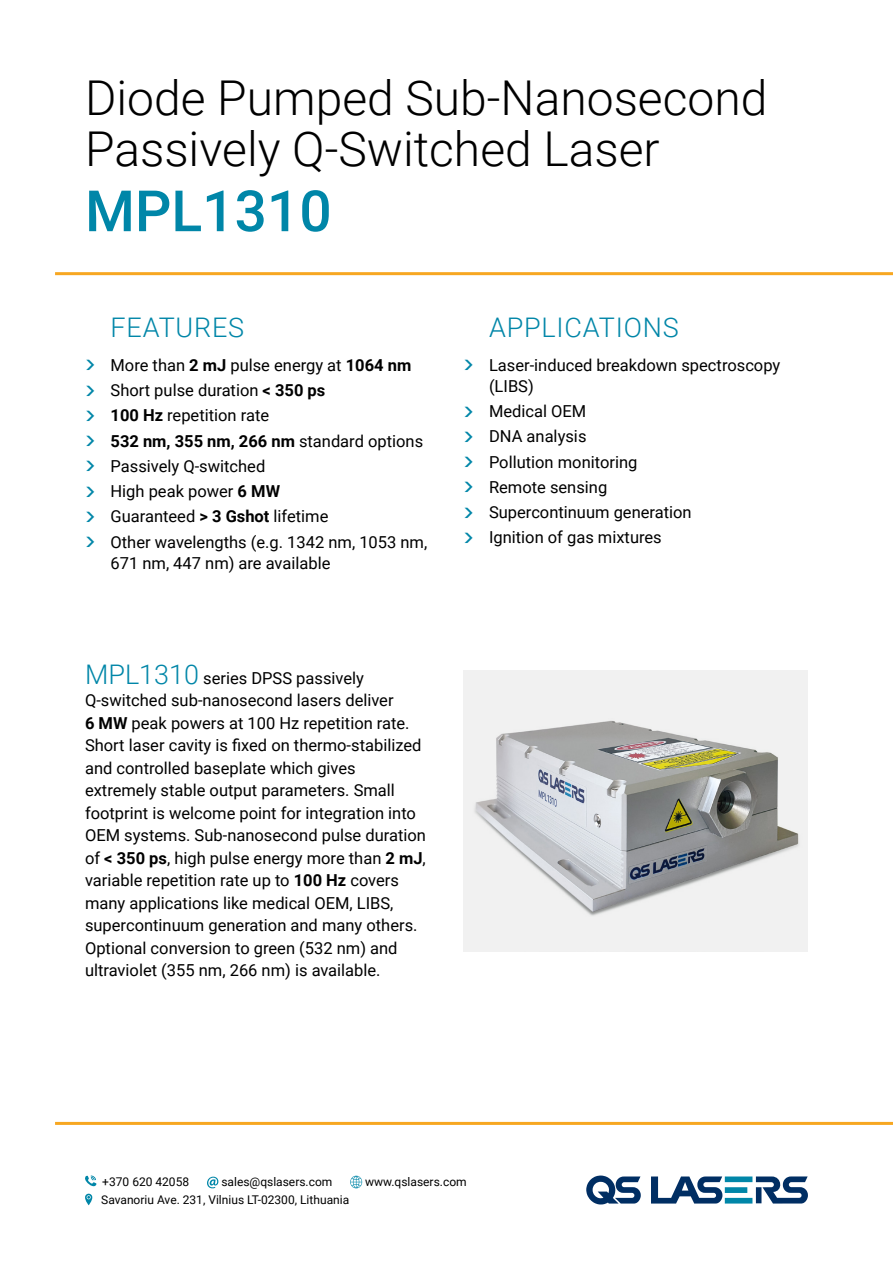
<style>
.page{position:relative;width:893px;height:1263px;background:#fff}
.page>*{position:absolute;margin:0;border:0;box-sizing:border-box;transform-origin:0 0}
.t1{font:500 57px "Roboto";color:#0086a8}
.t2{font:300 48px/51px "Roboto";color:#000}
.t3{font:300 27px "Roboto";letter-spacing:.03em;color:#0086a8}
.t4{font:16.5px/22.5px "Roboto";color:#000}
.t5{font:12px "Roboto";color:#000}
.s1{font-weight:700}
.s2{font-weight:300;font-size:27px;color:#0086a8}
</style>
<div class="page">
<svg style="left:651px;top:1176px;width:157px;height:27px"></svg>
<svg style="left:586px;top:1175px;width:55px;height:29px"></svg>
<svg style="left:85px;top:1175px;width:11px;height:11px"></svg>
<svg style="left:207px;top:1177px;width:11px;height:11px"></svg>
<svg style="left:350px;top:1176px;width:12px;height:12px"></svg>
<svg style="left:85px;top:1194px;width:7px;height:11px"></svg>
<hr style="left:55px;top:1122px;width:838px;height:3px;background:#f7a721">
<hr style="left:55px;top:272px;width:838px;height:3px;background:#f7a721">
<img style="left:463px;top:671px;width:345px;height:280px">
<h2 class="t2" style="left:85px;top:70px;width:684px">Diode Pumped Sub-Nanosecond<br>Passively Q-Switched Laser</h2>
<h1 class="t1" style="left:85px;top:171px;width:248px">MPL1310</h1>
<h3 class="t3" style="left:111px;top:309px;width:135px">FEATURES</h3>
<p class="t4" style="left:111px;top:352px;width:318px;line-height:25.2px">More than <span class="s1">2 mJ</span> pulse energy at <span class="s1">1064 nm<br></span>Short pulse duration <span class="s1">&lt; 350 ps<br>100 Hz</span> repetition rate<br><span class="s1">532 nm, 355 nm, 266 nm</span> standard options<br>Passively Q-switched<br>High peak power <span class="s1">6 MW<br></span>Guaranteed <span class="s1">&gt; 3 Gshot</span> lifetime<br>Other wavelengths (e.g. 1342 nm, 1053 nm,</p>
<p class="t4" style="left:111px;top:551px;width:221px">671 nm, 447 nm) are available</p>
<p class="t4" style="left:85px;top:666px;width:342px"><span class="s2">MPL1310</span> series DPSS passively Q-switched sub-nanosecond lasers deliver<br><span class="s1">6 MW</span> peak powers at 100 Hz repetition rate.<br>Short laser cavity is fixed on thermo-stabilized and controlled baseplate which gives extremely stable output parameters. Small footprint is welcome point for integration into OEM systems. Sub-nanosecond pulse duration of <span class="s1">&lt; 350 ps</span>, high pulse energy more than <span class="s1">2 mJ</span>, variable repetition rate up to <span class="s1">100 Hz</span> covers many applications like medical OEM, LIBS, supercontinuum generation and many others.<br>Optional conversion to green (532 nm) and ultraviolet (355 nm, 266 nm) is available.</p>
<h3 class="t3" style="left:489px;top:309px;width:191px">APPLICATIONS</h3>
<p class="t4" style="left:489px;top:354px;width:293px;line-height:21px">Laser-induced breakdown spectroscopy (LIBS)</p>
<p class="t4" style="left:489px;top:398px;width:204px;line-height:25.2px">Medical OEM<br>DNA analysis<br>Pollution monitoring<br>Remote sensing<br>Supercontinuum generation<br>Ignition of gas mixtures</p>
<p class="t5" style="left:102px;top:1173px;width:88px">+370 620 42058</p>
<p class="t5" style="left:221px;top:1173px;width:112px">sales@qslasers.com</p>
<p class="t5" style="left:365px;top:1173px;width:103px">www.qslasers.com</p>
<p class="t5" style="left:101px;top:1191px;width:250px">Savanoriu Ave. 231, Vilnius LT-02300, Lithuania</p>
</div>
